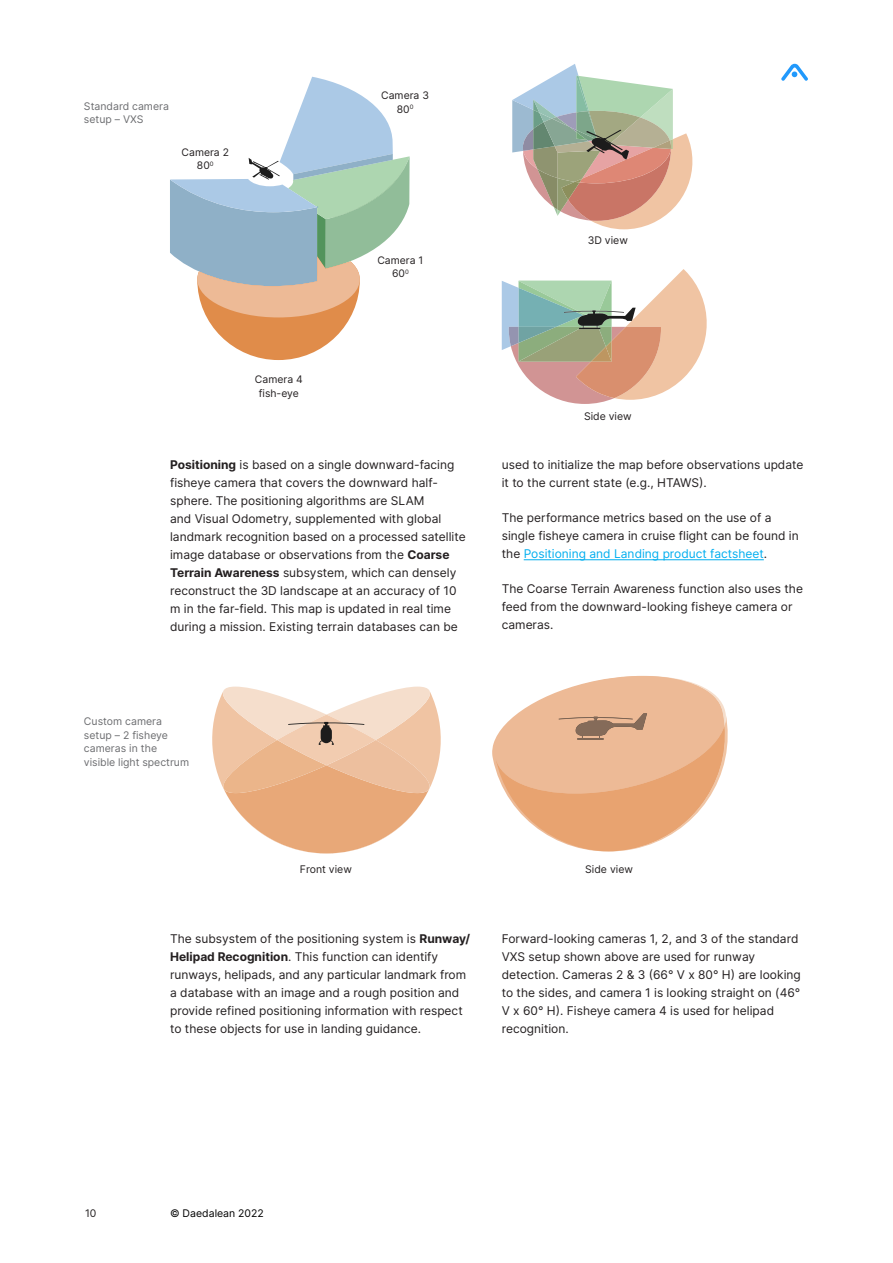
<style>
.page{position:relative;width:893px;height:1263px;background:#fff}
.page>*{position:absolute;margin:0;border:0;box-sizing:border-box;transform-origin:0 0}
.t1{font:12px/18px "Inter";color:#231f20}
.t2{font:10.5px/13.5px "Inter";color:#6c6d70}
.t3{font:10.5px "Inter";color:#231f20}
.t4{font:10.5px "Inter";color:#000}
.t5{font:10.35px/13.4px "Inter";color:#231f20;text-align:center}
.s1{font-weight:700}
.s2{color:#00aeef}
</style>
<div class="page">
<svg style="left:781px;top:64px;width:27px;height:17px"></svg>
<svg style="left:512px;top:64px;width:181px;height:165px"></svg>
<svg style="left:502px;top:269px;width:205px;height:135px"></svg>
<svg style="left:212px;top:687px;width:229px;height:166px"></svg>
<svg style="left:495px;top:676px;width:233px;height:175px"></svg>
<hr style="left:524px;top:559px;width:240px;height:1px;background:#00aeef">
<svg style="left:170px;top:77px;width:240px;height:283px"></svg>
<p class="t2" style="left:84px;top:99px;width:87px">Standard camera setup – VXS</p>
<p class="t5" style="left:182px;top:145px;width:49px">Camera 2<br>80<sup>0</sup></p>
<p class="t5" style="left:255px;top:372px;width:49px">Camera 4 fish-eye</p>
<p class="t5" style="left:381px;top:89px;width:49px">Camera 3<br>80<sup>0</sup></p>
<p class="t5" style="left:377px;top:253px;width:47px">Camera 1<br>60<sup>0</sup></p>
<p class="t3" style="left:588px;top:233px;width:42px">3D view</p>
<p class="t3" style="left:584px;top:409px;width:49px">Side view</p>
<p class="t1" style="left:170px;top:455px;width:297px"><span class="s1">Positioning</span> is based on a single downward-facing fisheye camera that covers the downward half&shy;sphere. The positioning algorithms are SLAM<br>and Visual Odometry, supplemented with global landmark recognition based on a processed satellite image database or observations from the <span class="s1">Coarse Terrain Awareness</span> subsystem, which can densely reconstruct the 3D landscape at an accuracy of 10 m in the far-field. This map is updated in real time during a mission. Existing terrain databases can be</p>
<p class="t1" style="left:502px;top:455px;width:303px">used to initialize the map before observations update it to the current state (e.g., HTAWS).</p>
<p class="t1" style="left:502px;top:508px;width:298px">The performance metrics based on the use of a single fisheye camera in cruise flight can be found in the <span class="s2">Positioning and Landing product factsheet</span>.</p>
<p class="t1" style="left:502px;top:579px;width:303px">The Coarse Terrain Awareness function also uses the feed from the downward-looking fisheye camera or cameras.</p>
<p class="t2" style="left:84px;top:714px;width:107px">Custom camera setup – 2 fisheye cameras in the visible light spectrum</p>
<p class="t3" style="left:300px;top:862px;width:53px">Front view</p>
<p class="t3" style="left:585px;top:862px;width:49px">Side view</p>
<p class="t1" style="left:170px;top:929px;width:302px">The subsystem of the positioning system is <span class="s1">Runway/ Helipad Recognition</span>. This function can identify runways, helipads, and any particular landmark from a database with an image and a rough position and provide refined positioning information with respect to these objects for use in landing guidance.</p>
<p class="t1" style="left:502px;top:929px;width:301px">Forward-looking cameras 1, 2, and 3 of the standard VXS setup shown above are used for runway detection. Cameras 2 &amp; 3 (66° V x 80° H) are looking to the sides, and camera 1 is looking straight on (46° V x 60° H). Fisheye camera 4 is used for helipad recognition.</p>
<p class="t3" style="left:85px;top:1206px;width:13px">10</p>
<p class="t4" style="left:170px;top:1206px;width:95px">© Daedalean 2022</p>
</div>
